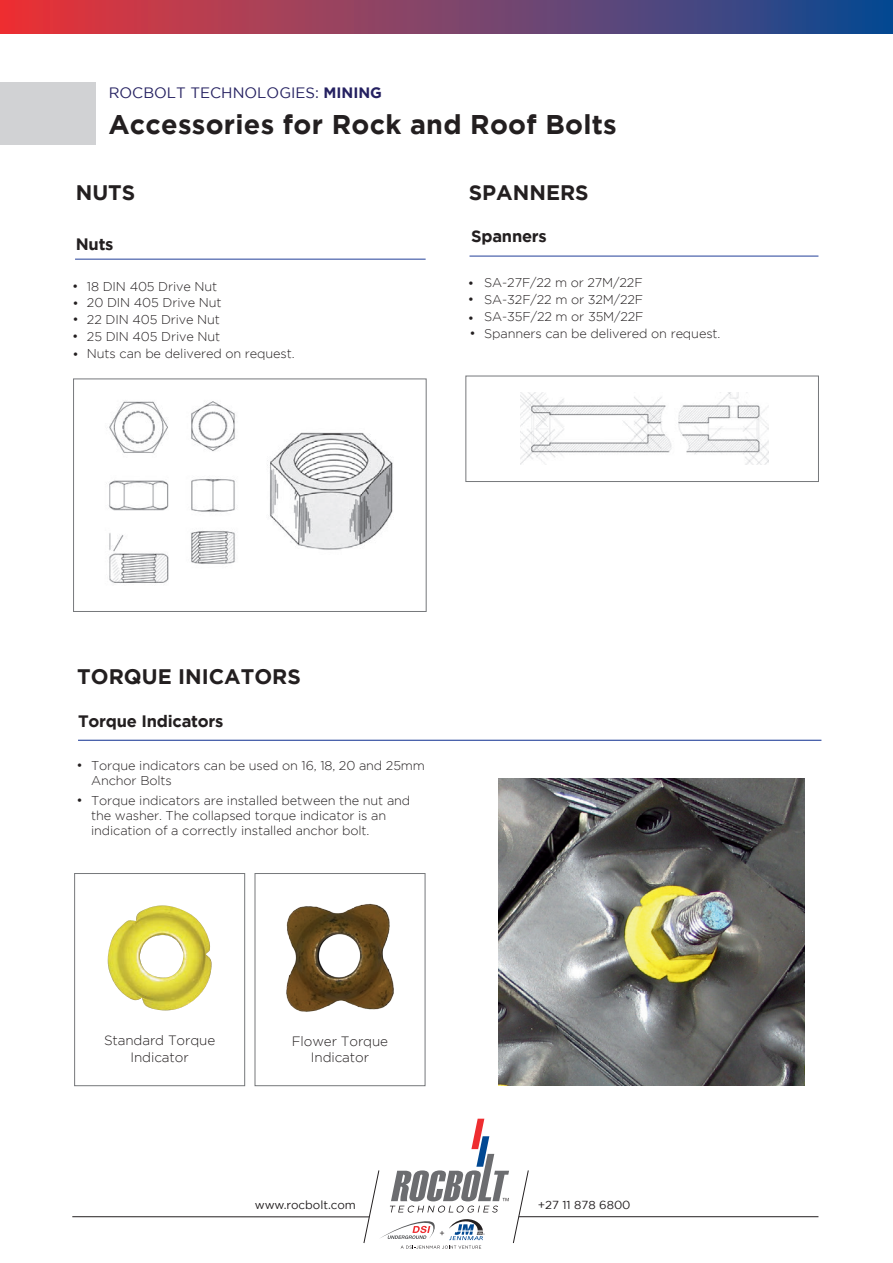
<style>
.page{position:relative;width:893px;height:1263px;background:#fff}
.page>*{position:absolute;margin:0;border:0;box-sizing:border-box;transform-origin:0 0}
.t1{font:700 27px "Gotham";letter-spacing:.01em;color:#231f20}
.t2{font:700 21px "Gotham";color:#231f20}
.t3{font:700 16.5px "Gotham";letter-spacing:-.015em;color:#231f20}
.t4{font:15px "Gotham";color:#252161}
.t5{font:300 13.5px/17.4px "Gotham";letter-spacing:-.01em;color:#231f20}
.t6{font:300 12.75px/16.8px "Gotham";letter-spacing:-.01em;color:#231f20}
.t7{font:11.7px "Gotham";color:#231f20}
.s1{font-weight:700}
.s2{font-size:13.5px}
</style>
<div class="page">
<img style="left:109px;top:401px;width:126px;height:182px">
<div style="left:0;top:82px;width:95px;height:63px;background:#d1d2d4"></div>
<div style="left:0;top:0;width:893px;height:34px;background:linear-gradient(to right,#ed3739,#0f4d97)"></div>
<img style="left:267px;top:432px;width:126px;height:118px">
<hr style="left:72px;top:1216px;width:297px;height:1px;background:#231f20">
<hr style="left:519px;top:1216px;width:299px;height:1px;background:#231f20">
<svg style="left:363px;top:1119px;width:166px;height:130px"></svg>
<hr style="left:75px;top:259px;width:351px;height:1px;background:#223f99">
<div style="left:73px;top:379px;width:353px;height:233px;border:1px solid #76787b"></div>
<svg style="left:153px;top:905px;width:9px;height:2px"></svg>
<img style="left:286px;top:903px;width:108px;height:109px">
<hr style="left:78px;top:740px;width:743px;height:1px;background:#223f99">
<hr style="left:469px;top:256px;width:349px;height:1px;background:#223f99">
<div style="left:74px;top:873px;width:171px;height:213px;border:1px solid #76787b"></div>
<div style="left:255px;top:873px;width:170px;height:213px;border:1px solid #76787b"></div>
<img style="left:520px;top:393px;width:248px;height:72px">
<div style="left:466px;top:376px;width:353px;height:106px;border:1px solid #76787b"></div>
<img style="left:498px;top:779px;width:307px;height:307px">
<p class="t4" style="left:109px;top:84px;width:275px">ROCBOLT TECHNOLOGIES: <span class="s1">MINING</span></p>
<h1 class="t1" style="left:108px;top:109px;width:510px">Accessories for Rock and Roof Bolts</h1>
<h2 class="t2" style="left:76px;top:180px;width:61px">NUTS</h2>
<p class="t3" style="left:76px;top:235px;width:39px">Nuts</p>
<p class="t6" style="left:87px;top:277px;width:209px">18 DIN 405 Drive Nut<br>20 DIN 405 Drive Nut<br>22 DIN 405 Drive Nut<br>25 DIN 405 Drive Nut<br>Nuts can be delivered on request.</p>
<p class="t5" style="left:72px;top:277px;width:8px">• •</p>
<p class="t5" style="left:72px;top:310px;width:8px;text-align:justify">• • •</p>
<h2 class="t2" style="left:469px;top:180px;width:121px">SPANNERS</h2>
<p class="t3" style="left:471px;top:227px;width:77px">Spanners</p>
<p class="t6" style="left:484px;top:274px;width:161px;text-align:justify">SA-27F/22 m or 27M/22F SA-32F/22 m or 32M/22F SA-35F/22 m or 35M/22F</p>
<p class="t6" style="left:469px;top:324px;width:252px"><span class="s2">•</span> Spanners can be delivered on request.</p>
<p class="t5" style="left:468px;top:275px;width:8px;line-height:16.4px">• •</p>
<p class="t5" style="left:468px;top:309px;width:8px">•</p>
<h2 class="t2" style="left:77px;top:665px;width:225px">TORQUE INICATORS</h2>
<p class="t3" style="left:78px;top:712px;width:147px">Torque Indicators</p>
<p class="t6" style="left:91px;top:757px;width:335px;line-height:15.3px">Torque indicators can be used on 16, 18, 20 and 25mm<br>Anchor Bolts</p>
<p class="t6" style="left:91px;top:792px;width:321px;line-height:15.3px">Torque indicators are installed between the nut and the washer. The collapsed torque indicator is an indication of a correctly installed anchor bolt.</p>
<p class="t5" style="left:76px;top:756px;width:8px">•</p>
<p class="t5" style="left:77px;top:791px;width:8px">•</p>
<p class="t5" style="left:104px;top:1032px;width:113px;line-height:16.2px;text-align:center">Standard Torque<br>Indicator</p>
<p class="t5" style="left:292px;top:1033px;width:98px;line-height:16.2px;text-align:center">Flower Torque<br>Indicator</p>
<p class="t7" style="left:255px;top:1198px;width:103px">www.rocbolt.com</p>
<p class="t7" style="left:538px;top:1198px;width:94px">+27 11 878 6800</p>
</div>
